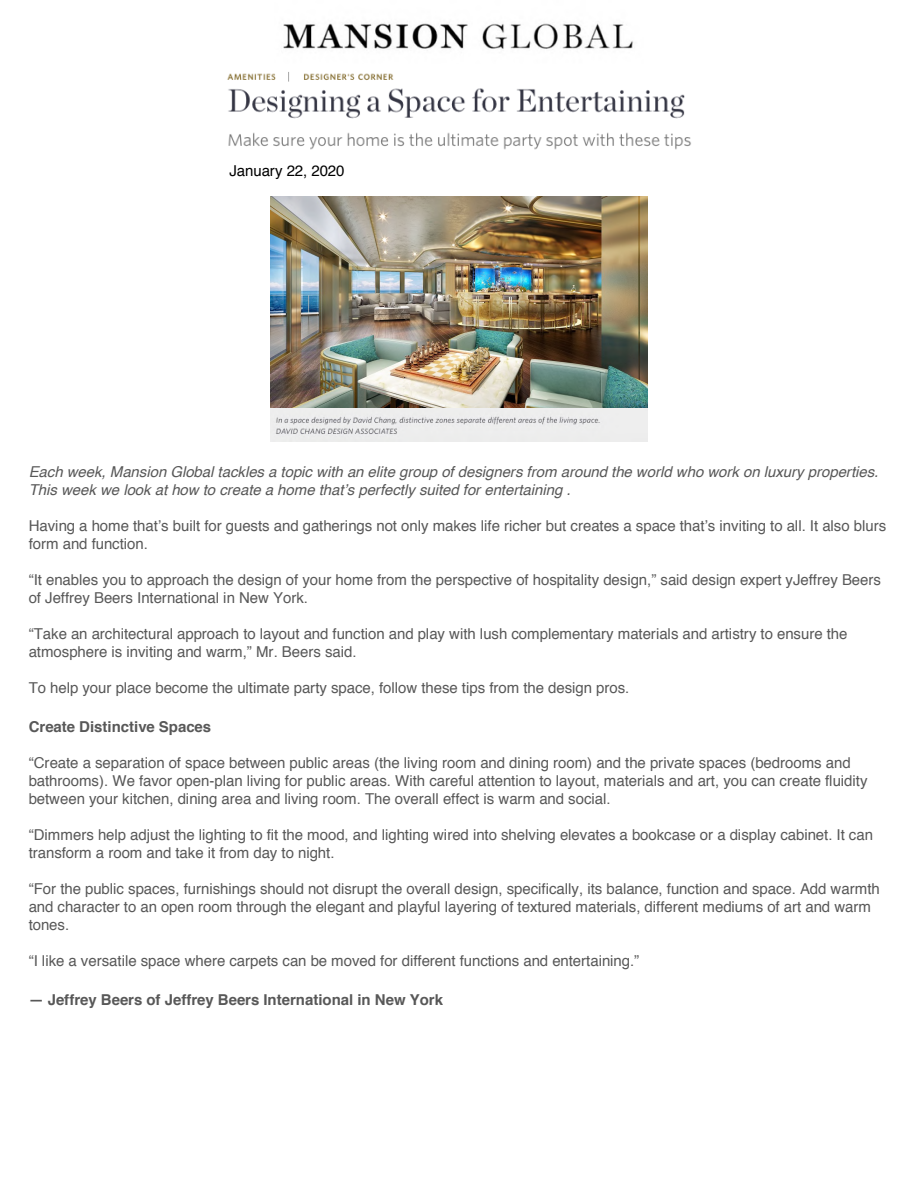
<style>
.page{position:relative;width:918px;height:1188px;background:#fff}
.page>*{position:absolute;margin:0;border:0;box-sizing:border-box;transform-origin:0 0}
.t1{font:15px/18px "Helvetica";letter-spacing:-.005em;color:#585858}
.t2{font:italic 15px/18px "Helvetica";letter-spacing:-.005em;color:#585858}
.t3{font:700 15px "Helvetica";letter-spacing:-.005em;color:#585858}
.t4{font:15px "Helvetica";letter-spacing:-.005em;color:#000}
</style>
<div class="page">
<img style="left:283px;top:23px;width:350px;height:26px">
<img style="left:227px;top:72px;width:464px;height:78px">
<img style="left:271px;top:197px;width:376px;height:245px">
<p class="t4" style="left:229px;top:160px;width:117px">January 22, 2020</p>
<p class="t2" style="left:29px;top:463px;width:851px">Each week, Mansion Global tackles a topic with an elite group of designers from around the world who work on luxury properties.<br>This week we look at how to create a home that’s perfectly suited for entertaining .</p>
<p class="t1" style="left:29px;top:517px;width:859px">Having a home that’s built for guests and gatherings not only makes life richer but creates a space that’s inviting to all. It also blurs form and function.</p>
<p class="t1" style="left:29px;top:571px;width:854px">“It enables you to approach the design of your home from the perspective of hospitality design,” said design expert yJeffrey Beers of Jeffrey Beers International in New York.</p>
<p class="t1" style="left:29px;top:625px;width:820px">“Take an architectural approach to layout and function and play with lush complementary materials and artistry to ensure the atmosphere is inviting and warm,” Mr. Beers said.</p>
<p class="t1" style="left:29px;top:679px;width:602px">To help your place become the ultimate party space, follow these tips from the design pros.</p>
<p class="t3" style="left:29px;top:715px;width:184px">Create Distinctive Spaces</p>
<p class="t1" style="left:29px;top:754px;width:840px">“Create a separation of space between public areas (the living room and dining room) and the private spaces (bedrooms and bathrooms). We favor open-plan living for public areas. With careful attention to layout, materials and art, you can create fluidity between your kitchen, dining area and living room. The overall effect is warm and social.</p>
<p class="t1" style="left:29px;top:826px;width:846px">“Dimmers help adjust the lighting to fit the mood, and lighting wired into shelving elevates a bookcase or a display cabinet. It can transform a room and take it from day to night.</p>
<p class="t1" style="left:29px;top:880px;width:853px">“For the public spaces, furnishings should not disrupt the overall design, specifically, its balance, function and space. Add warmth and character to an open room through the elegant and playful layering of textured materials, different mediums of art and warm tones.</p>
<p class="t1" style="left:29px;top:952px;width:612px">“I like a versatile space where carpets can be moved for different functions and entertaining.”</p>
<p class="t3" style="left:29px;top:988px;width:416px">— Jeffrey Beers of Jeffrey Beers International in New York</p>
</div>
